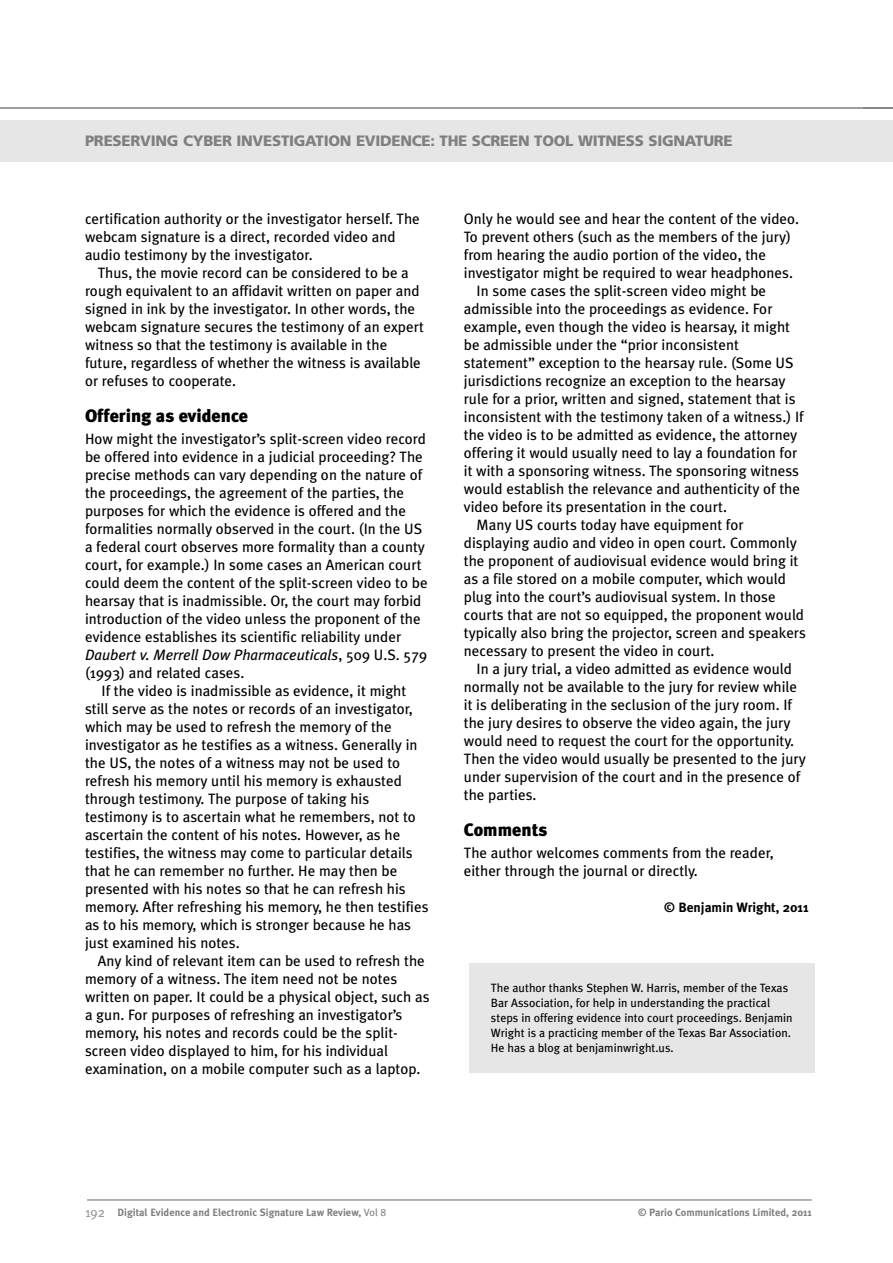
<style>
.page{position:relative;width:893px;height:1263px;background:#fff}
.page>*{position:absolute;margin:0;border:0;box-sizing:border-box;transform-origin:0 0}
.t1{font:900 18px "Meta Plus";color:#000}
.t2{font:15px/18px "Meta Plus";color:#000}
.t3{font:900 15px "Frutiger";letter-spacing:-.02em;color:#808080}
.t4{font:700 13.5px "Meta Plus";color:#000}
.t5{font:12px/15px "Meta Plus";color:#000}
.t6{font:700 10.5px "Meta Plus";color:#808080}
.s1{font-style:italic}
.s2{font-family:"Meta Plus Book Caps"}
.s3{font-weight:400;font-size:13.5px;color:#999}
.s4{font-weight:400}
</style>
<div class="page">
<hr style="left:87px;top:1199px;width:725px;height:2px;background:#999">
<hr style="left:0;top:107px;width:893px;height:2px;background:#808080">
<div style="left:0;top:120px;width:893px;height:42px;background:#e6e6e6"></div>
<div style="left:470px;top:964px;width:345px;height:109px;background:#e6e6e6"></div>
<p class="t3" style="left:85px;top:135px;width:649px">PRESERVING CYBER INVESTIGATION EVIDENCE: THE SCREEN TOOL WITNESS SIGNATURE</p>
<p class="t2" style="left:85px;top:210px;width:336px">certification authority or the investigator herself. The webcam signature is a direct, recorded video and audio testimony by the investigator.</p>
<p class="t2" style="left:85px;top:264px;width:340px;text-indent:13px">Thus, the movie record can be considered to be a rough equivalent to an affidavit written on paper and signed in ink by the investigator. In other words, the webcam signature secures the testimony of an expert witness so that the testimony is available in the future, regardless of whether the witness is available or refuses to cooperate.</p>
<p class="t1" style="left:85px;top:405px;width:165px">Offering as evidence</p>
<p class="t2" style="left:85px;top:430px;width:344px">How might the investigator’s split-screen video record be offered into evidence in a judicial proceeding? The precise methods can vary depending on the nature of the proceedings, the agreement of the parties, the purposes for which the evidence is offered and the formalities normally observed in the court. (In the US a federal court observes more formality than a county court, for example.) In some cases an American court could deem the content of the split-screen video to be hearsay that is inadmissible. Or, the court may forbid introduction of the video unless the proponent of the evidence establishes its scientific reliability under <span class="s1">Daubert v. Merrell Dow Pharmaceuticals</span><span class="s2">,</span> 509 U.S. 579 (1993) and related cases.</p>
<p class="t2" style="left:85px;top:682px;width:345px;text-indent:16px">If the video is inadmissible as evidence, it might still serve as the notes or records of an investigator, which may be used to refresh the memory of the investigator as he testifies as a witness. Generally in the US, the notes of a witness may not be used to refresh his memory until his memory is exhausted through testimony. The purpose of taking his testimony is to ascertain what he remembers, not to ascertain the content of his notes. However, as he testifies, the witness may come to particular details that he can remember no further. He may then be presented with his notes so that he can refresh his memory. After refreshing his memory, he then testifies as to his memory, which is stronger because he has just examined his notes.</p>
<p class="t2" style="left:85px;top:952px;width:346px;text-indent:13px">Any kind of relevant item can be used to refresh the memory of a witness. The item need not be notes written on paper. It could be a physical object, such as a gun. For purposes of refreshing an investigator’s memory, his notes and records could be the split&shy;screen video displayed to him, for his individual examination, on a mobile computer such as a laptop.</p>
<p class="t2" style="left:464px;top:210px;width:337px">Only he would see and hear the content of the video.</p>
<p class="t2" style="left:464px;top:228px;width:329px">To prevent others (such as the members of the jury)</p>
<p class="t2" style="left:464px;top:246px;width:304px">from hearing the audio portion of the video, the</p>
<p class="t2" style="left:464px;top:264px;width:331px">investigator might be required to wear headphones.</p>
<p class="t2" style="left:477px;top:282px;width:291px">In some cases the split-screen video might be</p>
<p class="t2" style="left:464px;top:300px;width:310px">admissible into the proceedings as evidence. For</p>
<p class="t2" style="left:464px;top:318px;width:328px">example, even though the video is hearsay, it might</p>
<p class="t2" style="left:464px;top:336px;width:277px">be admissible under the “prior inconsistent</p>
<p class="t2" style="left:464px;top:354px;width:331px">statement” exception to the hearsay rule. (Some US</p>
<p class="t2" style="left:464px;top:372px;width:323px">jurisdictions recognize an exception to the hearsay</p>
<p class="t2" style="left:464px;top:390px;width:333px">rule for a prior, written and signed, statement that is</p>
<p class="t2" style="left:464px;top:408px;width:341px">inconsistent with the testimony taken of a witness.) If</p>
<p class="t2" style="left:464px;top:426px;width:335px">the video is to be admitted as evidence, the attorney</p>
<p class="t2" style="left:464px;top:444px;width:335px">offering it would usually need to lay a foundation for</p>
<p class="t2" style="left:464px;top:462px;width:337px">it with a sponsoring witness. The sponsoring witness</p>
<p class="t2" style="left:464px;top:480px;width:338px">would establish the relevance and authenticity of the</p>
<p class="t2" style="left:464px;top:498px;width:265px">video before its presentation in the court.</p>
<p class="t2" style="left:477px;top:516px;width:268px">Many US courts today have equipment for</p>
<p class="t2" style="left:464px;top:534px;width:335px">displaying audio and video in open court. Commonly</p>
<p class="t2" style="left:464px;top:552px;width:336px">the proponent of audiovisual evidence would bring it</p>
<p class="t2" style="left:464px;top:570px;width:324px">as a file stored on a mobile computer, which would</p>
<p class="t2" style="left:464px;top:588px;width:313px">plug into the court’s audiovisual system. In those</p>
<p class="t2" style="left:464px;top:606px;width:342px">courts that are not so equipped, the proponent would</p>
<p class="t2" style="left:464px;top:624px;width:344px">typically also bring the projector, screen and speakers</p>
<p class="t2" style="left:464px;top:642px;width:252px">necessary to present the video in court.</p>
<p class="t2" style="left:477px;top:660px;width:317px">In a jury trial, a video admitted as evidence would</p>
<p class="t2" style="left:464px;top:678px;width:335px">normally not be available to the jury for review while</p>
<p class="t2" style="left:464px;top:696px;width:330px">it is deliberating in the seclusion of the jury room. If</p>
<p class="t2" style="left:464px;top:714px;width:328px">the jury desires to observe the video again, the jury</p>
<p class="t2" style="left:464px;top:732px;width:332px">would need to request the court for the opportunity.</p>
<p class="t2" style="left:464px;top:750px;width:343px">Then the video would usually be presented to the jury</p>
<p class="t2" style="left:464px;top:768px;width:338px">under supervision of the court and in the presence of</p>
<p class="t2" style="left:464px;top:786px;width:74px">the parties.</p>
<p class="t1" style="left:464px;top:819px;width:85px">Comments</p>
<p class="t2" style="left:464px;top:844px;width:311px">The author welcomes comments from the reader, either through the journal or directly.</p>
<p class="t4" style="left:664px;top:899px;width:146px">© Benjamin Wright, 2011</p>
<p class="t5" style="left:491px;top:980px;width:303px">The author thanks Stephen W. Harris, member of the Texas Bar Association, for help in understanding the practical steps in offering evidence into court proceedings. Benjamin Wright is a practicing member of the Texas Bar Association.<br>He has a blog at benjaminwright.us.</p>
<p class="t6" style="left:85px;top:1206px;width:303px"><span class="s3">192</span> Digital Evidence and Electronic Signature Law Review, <span class="s4">Vol 8</span></p>
<p class="t6" style="left:638px;top:1206px;width:175px">© Pario Communications Limited, 2011</p>
</div>
